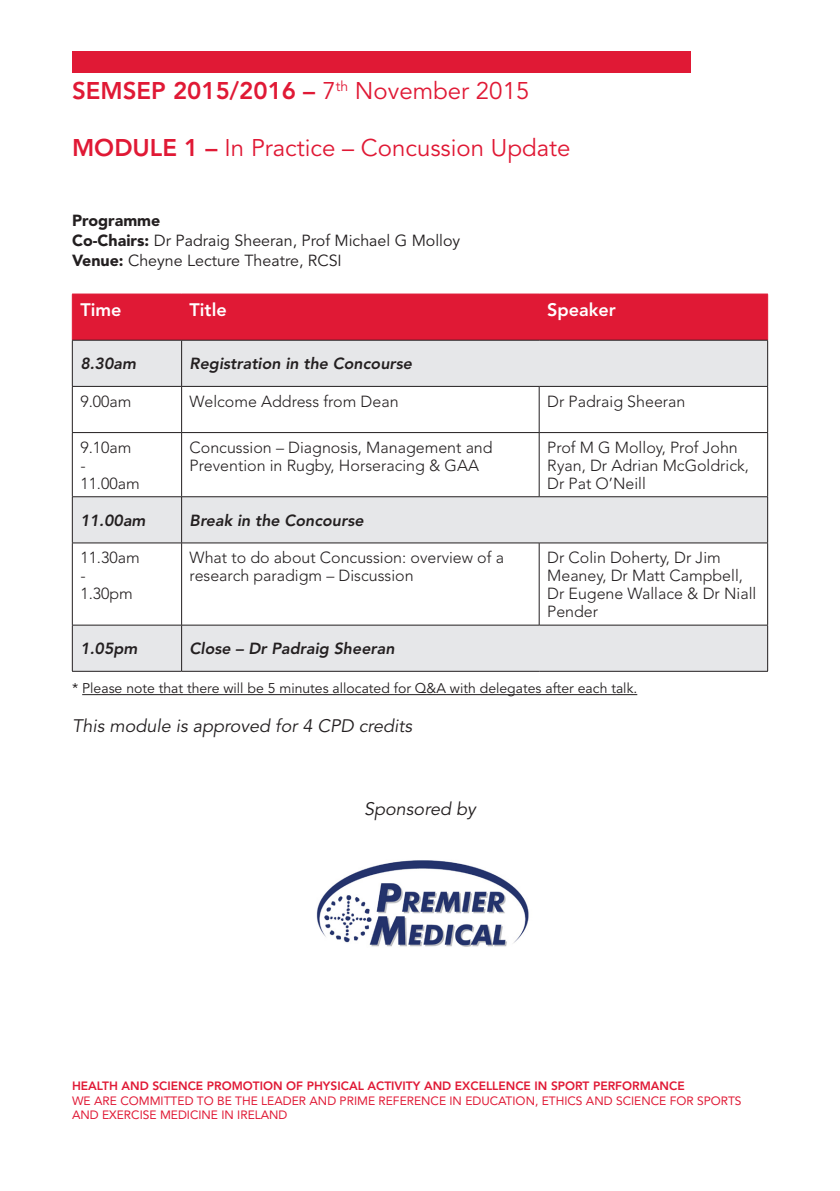
<style>
.page{position:relative;width:840px;height:1191px;background:#fff}
.page>*{position:absolute;margin:0;border:0;box-sizing:border-box;transform-origin:0 0}
.t1{font:24px "Avenir";color:#e01935}
.t2{font:800 24px "Avenir";color:#e01935}
.t3{font:italic 18px "Avenir";color:#231f20}
.t4{font:800 18px "Avenir";color:#fff}
.t5{font:300 16px/18px "Avenir";color:#231f20}
.t6{font:italic 800 16px "Avenir";color:#231f20}
.t7{font:16px "Avenir";color:#231f20}
.t8{font:900 16px "Avenir";color:#231f20}
.t9{font:14px "Avenir";color:#231f20}
.t10{font:12px/14.4px "Avenir";color:#e01935}
.t11{font:800 12px "Avenir";color:#e01935}
.s1{font-weight:400}
.s2{font-weight:800}
.s3{font-weight:900}
</style>
<div class="page">
<div style="left:72px;top:51px;width:618px;height:22px;background:#e01935"></div>
<hr style="left:82px;top:694px;width:555px;height:1px;background:#231f20">
<div style="left:73px;top:295px;width:693px;height:45px;background:#e01935"></div>
<svg style="left:73px;top:341px;width:693px;height:330px"></svg>
<hr style="left:72px;top:294px;width:109px;height:1px;background:#e01935">
<hr style="left:72px;top:294px;width:1px;height:46px;background:#e01935">
<hr style="left:181px;top:294px;width:358px;height:1px;background:#e01935">
<hr style="left:181px;top:294px;width:1px;height:46px;background:#e01935">
<hr style="left:539px;top:294px;width:228px;height:1px;background:#e01935">
<hr style="left:538px;top:294px;width:1px;height:46px;background:#e01935">
<hr style="left:766px;top:294px;width:1px;height:46px;background:#e01935">
<hr style="left:72px;top:387px;width:1px;height:45px;background:#231f20">
<hr style="left:181px;top:387px;width:1px;height:45px;background:#231f20">
<hr style="left:538px;top:387px;width:1px;height:45px;background:#231f20">
<hr style="left:766px;top:387px;width:1px;height:45px;background:#231f20">
<hr style="left:72px;top:432px;width:109px;height:1px;background:#231f20">
<hr style="left:72px;top:433px;width:1px;height:63px;background:#231f20">
<hr style="left:181px;top:432px;width:358px;height:1px;background:#231f20">
<hr style="left:181px;top:433px;width:1px;height:63px;background:#231f20">
<hr style="left:539px;top:432px;width:228px;height:1px;background:#231f20">
<hr style="left:538px;top:433px;width:1px;height:63px;background:#231f20">
<hr style="left:766px;top:433px;width:1px;height:63px;background:#231f20">
<hr style="left:72px;top:496px;width:109px;height:1px;background:#231f20">
<hr style="left:72px;top:497px;width:1px;height:45px;background:#231f20">
<hr style="left:181px;top:496px;width:358px;height:1px;background:#231f20">
<hr style="left:181px;top:497px;width:1px;height:45px;background:#231f20">
<hr style="left:539px;top:496px;width:228px;height:1px;background:#231f20">
<hr style="left:766px;top:497px;width:1px;height:45px;background:#231f20">
<hr style="left:72px;top:542px;width:109px;height:1px;background:#231f20">
<hr style="left:72px;top:543px;width:1px;height:82px;background:#231f20">
<hr style="left:181px;top:542px;width:358px;height:1px;background:#231f20">
<hr style="left:181px;top:543px;width:1px;height:82px;background:#231f20">
<hr style="left:539px;top:542px;width:228px;height:1px;background:#231f20">
<hr style="left:538px;top:543px;width:1px;height:82px;background:#231f20">
<hr style="left:766px;top:543px;width:1px;height:82px;background:#231f20">
<hr style="left:72px;top:340px;width:109px;height:1px;background:#231f20">
<hr style="left:72px;top:340px;width:1px;height:46px;background:#231f20">
<hr style="left:72px;top:386px;width:109px;height:1px;background:#231f20">
<hr style="left:181px;top:340px;width:358px;height:1px;background:#231f20">
<hr style="left:181px;top:340px;width:1px;height:46px;background:#231f20">
<hr style="left:539px;top:340px;width:228px;height:1px;background:#231f20">
<hr style="left:766px;top:340px;width:1px;height:46px;background:#231f20">
<hr style="left:181px;top:386px;width:358px;height:1px;background:#231f20">
<hr style="left:539px;top:386px;width:228px;height:1px;background:#231f20">
<hr style="left:72px;top:625px;width:109px;height:1px;background:#231f20">
<hr style="left:72px;top:625px;width:1px;height:46px;background:#231f20">
<hr style="left:72px;top:671px;width:109px;height:1px;background:#231f20">
<hr style="left:181px;top:625px;width:358px;height:1px;background:#231f20">
<hr style="left:181px;top:625px;width:1px;height:46px;background:#231f20">
<hr style="left:181px;top:671px;width:358px;height:1px;background:#231f20">
<hr style="left:539px;top:671px;width:228px;height:1px;background:#231f20">
<hr style="left:539px;top:625px;width:228px;height:1px;background:#231f20">
<hr style="left:766px;top:625px;width:1px;height:46px;background:#231f20">
<img style="left:316px;top:860px;width:213px;height:87px">
<p class="t2" style="left:72px;top:76px;width:458px">SEMSEP 2015/2016 – <span class="s1">7</span><sup>th</sup> <span class="s1">November 2015</span></p>
<p class="t1" style="left:72px;top:134px;width:499px"><span class="s2">MODULE 1 –</span> In Practice – Concussion Update</p>
<p class="t8" style="left:72px;top:210px;width:90px">Programme</p>
<p class="t7" style="left:72px;top:231px;width:389px"><span class="s3">Co-Chairs:</span> Dr Padraig Sheeran, Prof Michael G Molloy</p>
<p class="t7" style="left:72px;top:251px;width:271px"><span class="s3">Venue:</span> Cheyne Lecture Theatre, RCSI</p>
<p class="t4" style="left:80px;top:299px;width:43px">Time</p>
<p class="t4" style="left:189px;top:299px;width:39px">Title</p>
<p class="t4" style="left:547px;top:299px;width:70px">Speaker</p>
<p class="t6" style="left:80px;top:354px;width:57px">8.30am</p>
<p class="t6" style="left:189px;top:354px;width:224px">Registration in the Concourse</p>
<p class="t5" style="left:80px;top:392px;width:53px">9.00am</p>
<p class="t5" style="left:189px;top:392px;width:210px">Welcome Address from Dean</p>
<p class="t5" style="left:547px;top:392px;width:140px">Dr Padraig Sheeran</p>
<p class="t5" style="left:80px;top:438px;width:53px">9.10am</p>
<p class="t5" style="left:80px;top:456px;width:7px">-</p>
<p class="t5" style="left:80px;top:474px;width:61px">11.00am</p>
<p class="t5" style="left:189px;top:438px;width:304px">Concussion – Diagnosis, Management and<br>Prevention in Rugby, Horseracing &amp; GAA</p>
<p class="t5" style="left:547px;top:438px;width:203px">Prof M G Molloy, Prof John<br>Ryan, Dr Adrian McGoldrick,<br>Dr Pat O’Neill</p>
<p class="t6" style="left:80px;top:511px;width:67px">11.00am</p>
<p class="t6" style="left:189px;top:511px;width:175px">Break in the Concourse</p>
<p class="t5" style="left:80px;top:548px;width:61px">11.30am</p>
<p class="t5" style="left:80px;top:566px;width:7px">-</p>
<p class="t5" style="left:80px;top:584px;width:54px">1.30pm</p>
<p class="t5" style="left:189px;top:548px;width:316px">What to do about Concussion: overview of a research paradigm – Discussion</p>
<p class="t5" style="left:547px;top:548px;width:210px">Dr Colin Doherty, Dr Jim<br>Meaney, Dr Matt Campbell,<br>Dr Eugene Wallace &amp; Dr Niall<br>Pender</p>
<p class="t6" style="left:80px;top:639px;width:59px">1.05pm</p>
<p class="t6" style="left:189px;top:639px;width:206px">Close – Dr Padraig Sheeran</p>
<p class="t9" style="left:72px;top:680px;width:566px">* Please note that there will be 5 minutes allocated for Q&amp;A with delegates after each talk.</p>
<p class="t3" style="left:72px;top:715px;width:341px">This module is approved for 4 CPD credits</p>
<p class="t3" style="left:364px;top:798px;width:113px">Sponsored by</p>
<p class="t11" style="left:72px;top:1078px;width:613px">HEALTH AND SCIENCE PROMOTION OF PHYSICAL ACTIVITY AND EXCELLENCE IN SPORT PERFORMANCE</p>
<p class="t10" style="left:72px;top:1093px;width:670px">WE ARE COMMITTED TO BE THE LEADER AND PRIME REFERENCE IN EDUCATION, ETHICS AND SCIENCE FOR SPORTS<br>AND EXERCISE MEDICINE IN IRELAND</p>
</div>
